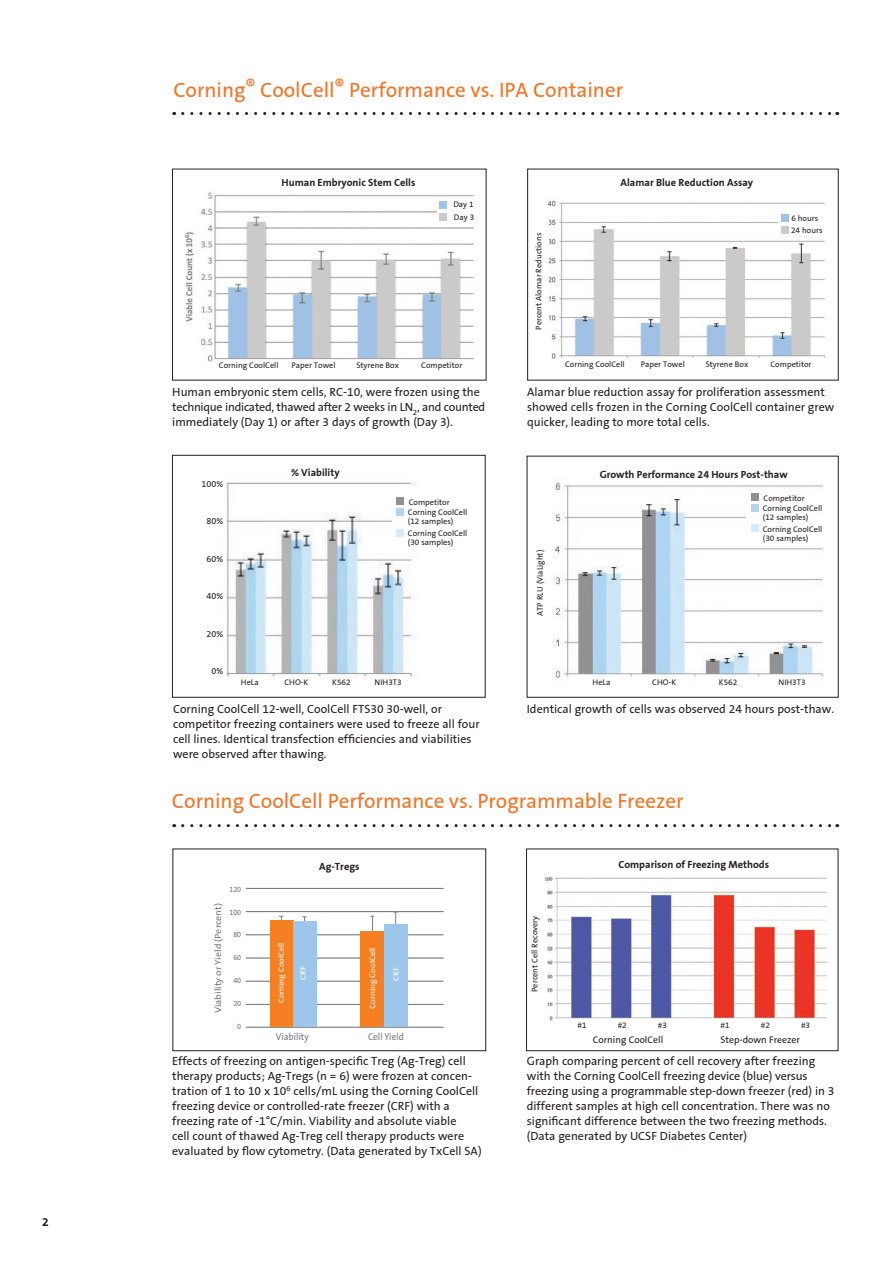
<style>
.page{position:relative;width:893px;height:1263px;background:#fff}
.page>*{position:absolute;margin:0;border:0;box-sizing:border-box;transform-origin:0 0}
.B_Head{font:21px "Corning Sans";color:#f47325}
.t1{font:12px/15px "Corning Sans";color:#231f20}
.t2{font:700 12px "Corning Sans";color:#231f20}
.Caption_bold_centere{font:700 10.5px "Corning Sans";color:#231f20}
.t3{font:9.9px "Corning Sans";color:#76787b;scale:.93 1}
.Fig_legend{font:9.75px "Corning Sans";color:#231f20}
.t4{font:9.3px "Corning Sans";color:#76787b;scale:1.08 1}
.Caption_bold_centere-2{font:9px "Corning Sans";color:#231f20}
.Fig_legend-2{font:8.25px/9px "Corning Sans";color:#231f20}
.t5{font:7.95px "Corning Sans";color:#fff;scale:1.08 1}
.t6{font:7.8px "Corning Sans";color:#76787b;scale:.93 1}
</style>
<div class="page">
<img style="left:547px;top:200px;width:279px;height:159px">
<div style="left:778px;top:211px;width:52px;height:27px;background:#fff"></div>
<img style="left:226px;top:482px;width:192px;height:198px">
<div style="left:172px;top:455px;width:313px;height:242px;border:1px solid #231f20"></div>
<img style="left:184px;top:192px;width:290px;height:170px">
<div style="left:535px;top:220px;width:14px;height:122px;background:#fff"></div>
<div style="left:440px;top:213px;width:7px;height:8px;background:#cbcbcb"></div>
<div style="left:440px;top:201px;width:7px;height:7px;background:#9fc2ea"></div>
<hr style="left:438px;top:210px;width:36px;height:3px;background:#fff">
<div style="left:235px;top:679px;width:30px;height:10px;background:#fff"></div>
<div style="left:320px;top:679px;width:43px;height:8px;background:#fff"></div>
<div style="left:277px;top:679px;width:39px;height:9px;background:#fff"></div>
<div style="left:366px;top:679px;width:44px;height:8px;background:#fff"></div>
<hr style="left:246px;top:888px;width:197px;height:1px;background:#76787b">
<hr style="left:246px;top:911px;width:197px;height:1px;background:#76787b">
<hr style="left:246px;top:934px;width:197px;height:1px;background:#76787b">
<hr style="left:246px;top:958px;width:197px;height:1px;background:#76787b">
<hr style="left:246px;top:981px;width:197px;height:1px;background:#76787b">
<hr style="left:246px;top:1004px;width:197px;height:1px;background:#76787b">
<hr style="left:246px;top:1027px;width:197px;height:1px;background:#76787b">
<div style="left:270px;top:920px;width:23px;height:107px;background:#f57f21"></div>
<div style="left:293px;top:921px;width:23px;height:106px;background:#9dc7ea"></div>
<svg style="left:370px;top:916px;width:4px;height:15px"></svg>
<svg style="left:393px;top:912px;width:5px;height:13px"></svg>
<div style="left:361px;top:931px;width:23px;height:96px;background:#f57f21"></div>
<div style="left:384px;top:925px;width:23px;height:102px;background:#9dc7ea"></div>
<div style="left:173px;top:849px;width:313px;height:202px;border:1px solid #231f20"></div>
<img style="left:545px;top:877px;width:282px;height:144px">
<div style="left:526px;top:849px;width:312px;height:202px;border:1px solid #231f20"></div>
<img style="left:553px;top:481px;width:271px;height:199px">
<div style="left:781px;top:227px;width:7px;height:7px;background:#cbcbcb"></div>
<div style="left:781px;top:214px;width:7px;height:8px;background:#9fc2ea"></div>
<div style="left:570px;top:470px;width:247px;height:15px;background:#fff"></div>
<div style="left:586px;top:679px;width:30px;height:10px;background:#fff"></div>
<div style="left:706px;top:679px;width:44px;height:8px;background:#fff"></div>
<div style="left:645px;top:679px;width:39px;height:9px;background:#fff"></div>
<div style="left:770px;top:679px;width:44px;height:8px;background:#fff"></div>
<div style="left:531px;top:893px;width:15px;height:122px;background:#fff"></div>
<div style="left:747px;top:515px;width:83px;height:6px;background:#fff"></div>
<div style="left:752px;top:493px;width:7px;height:7px;background:#92918f"></div>
<div style="left:752px;top:504px;width:7px;height:8px;background:#b5d4f0"></div>
<div style="left:752px;top:525px;width:7px;height:7px;background:#d3ebff"></div>
<div style="left:392px;top:520px;width:83px;height:5px;background:#fff"></div>
<div style="left:397px;top:497px;width:7px;height:7px;background:#92918f"></div>
<div style="left:397px;top:509px;width:7px;height:7px;background:#b5d4f0"></div>
<div style="left:397px;top:529px;width:7px;height:7px;background:#d3ebfe"></div>
<svg style="left:183px;top:112px;width:655px;height:3px"></svg>
<svg style="left:183px;top:824px;width:655px;height:3px"></svg>
<p class="t2" style="left:42px;top:1215px;width:8px">2</p>
<p class="B_Head" style="left:173px;top:77px;width:451px">Corning<sup>®</sup> CoolCell<sup>®</sup> Performance vs. IPA Container</p>
<p class="Caption_bold_centere" style="left:282px;top:176px;width:135px">Human Embryonic Stem Cells</p>
<p class="Caption_bold_centere" style="left:621px;top:176px;width:134px">Alamar Blue Reduction Assay</p>
<p class="Fig_legend-2" style="left:453px;top:200px;width:22px">Day 1</p>
<p class="Fig_legend-2" style="left:454px;top:212px;width:22px">Day 3</p>
<p class="Fig_legend-2" style="left:534px;top:330px;width:98px;rotate:-90deg">Percent Alomar Reductions</p>
<p class="Fig_legend-2" style="left:791px;top:213px;width:28px">6 hours</p>
<p class="Fig_legend-2" style="left:791px;top:225px;width:33px">24 hours</p>
<p class="Fig_legend-2" style="left:292px;top:361px;width:45px">Paper Towel</p>
<p class="Fig_legend-2" style="left:356px;top:361px;width:44px">Styrene Box</p>
<p class="Fig_legend-2" style="left:421px;top:361px;width:43px">Competitor</p>
<p class="Fig_legend-2" style="left:641px;top:359px;width:45px">Paper Towel</p>
<p class="Fig_legend-2" style="left:706px;top:359px;width:44px">Styrene Box</p>
<p class="Fig_legend-2" style="left:770px;top:359px;width:43px">Competitor</p>
<p class="Fig_legend-2" style="left:219px;top:361px;width:61px">Corning CoolCell</p>
<p class="Fig_legend-2" style="left:565px;top:359px;width:61px">Corning CoolCell</p>
<p class="t1" style="left:172px;top:385px;width:314px">Human embryonic stem cells, RC-10, were frozen using the technique indicated, thawed after 2 weeks in LN<sub>2</sub>, and counted immediately (Day 1) or after 3 days of growth (Day 3).</p>
<p class="Caption_bold_centere-2" style="left:202px;top:479px;width:23px">100%</p>
<p class="Caption_bold_centere-2" style="left:207px;top:516px;width:18px">80%</p>
<p class="Caption_bold_centere-2" style="left:207px;top:554px;width:18px">60%</p>
<p class="Caption_bold_centere-2" style="left:207px;top:591px;width:18px">40%</p>
<p class="Caption_bold_centere-2" style="left:207px;top:629px;width:18px">20%</p>
<p class="Caption_bold_centere-2" style="left:212px;top:666px;width:13px">0%</p>
<p class="Caption_bold_centere" style="left:291px;top:466px;width:50px">% Viability</p>
<p class="Fig_legend-2" style="left:409px;top:497px;width:43px">Competitor</p>
<p class="Fig_legend-2" style="left:408px;top:508px;width:61px">Corning CoolCell (12 samples)</p>
<p class="Fig_legend-2" style="left:408px;top:529px;width:61px">Corning CoolCell (30 samples)</p>
<p class="Fig_legend-2" style="left:241px;top:677px;width:19px">HeLa</p>
<p class="Fig_legend-2" style="left:284px;top:677px;width:25px">CHO-K</p>
<p class="Fig_legend-2" style="left:332px;top:677px;width:20px">K562</p>
<p class="Fig_legend-2" style="left:375px;top:677px;width:29px">NIH3T3</p>
<p class="t1" style="left:173px;top:701px;width:308px">Corning CoolCell 12-well, CoolCell FTS30 30-well, or competitor freezing containers were used to freeze all four cell lines. Identical transfection efficiencies and viabilities were observed after thawing.</p>
<p class="t1" style="left:527px;top:385px;width:309px">Alamar blue reduction assay for proliferation assessment showed cells frozen in the Corning CoolCell container grew quicker, leading to more total cells.</p>
<p class="Caption_bold_centere" style="left:600px;top:468px;width:190px">Growth Performance 24 Hours Post-thaw</p>
<p class="Fig_legend-2" style="left:536px;top:616px;width:67px;rotate:-90deg">ATP RLU (ViaLight)</p>
<p class="Fig_legend-2" style="left:764px;top:493px;width:43px">Competitor</p>
<p class="Fig_legend-2" style="left:763px;top:504px;width:61px">Corning CoolCell (12 samples)</p>
<p class="Fig_legend-2" style="left:763px;top:524px;width:61px">Corning CoolCell (30 samples)</p>
<p class="Fig_legend-2" style="left:593px;top:677px;width:19px">HeLa</p>
<p class="Fig_legend-2" style="left:652px;top:677px;width:25px">CHO-K</p>
<p class="Fig_legend-2" style="left:719px;top:677px;width:20px">K562</p>
<p class="Fig_legend-2" style="left:778px;top:677px;width:29px">NIH3T3</p>
<p class="t1" style="left:527px;top:701px;width:309px">Identical growth of cells was observed 24 hours post-thaw.</p>
<p class="B_Head" style="left:172px;top:789px;width:513px">Corning CoolCell Performance vs. Programmable Freezer</p>
<p class="Caption_bold_centere" style="left:319px;top:860px;width:42px">Ag-Tregs</p>
<p class="Caption_bold_centere" style="left:618px;top:858px;width:152px">Comparison of Freezing Methods</p>
<p class="t6" style="left:229px;top:885px;width:14px">120</p>
<p class="t6" style="left:229px;top:907px;width:14px">100</p>
<p class="t6" style="left:233px;top:930px;width:10px">80</p>
<p class="t6" style="left:233px;top:953px;width:10px">60</p>
<p class="t6" style="left:233px;top:976px;width:10px">40</p>
<p class="t6" style="left:233px;top:998px;width:10px">20</p>
<p class="t6" style="left:237px;top:1021px;width:6px">0</p>
<p class="t4" style="left:212px;top:1013px;width:103px;rotate:-90deg">Viability or Yield (Percent)</p>
<p class="Fig_legend-2" style="left:530px;top:992px;width:78px;rotate:-90deg">Percent Cell Recovery</p>
<p class="t5" style="left:276px;top:1003px;width:58px;rotate:-90deg">Corning CoolCell</p>
<p class="t5" style="left:368px;top:1009px;width:58px;rotate:-90deg">Corning CoolCell</p>
<p class="t5" style="left:299px;top:980px;width:14px;rotate:-90deg">CRF</p>
<p class="t5" style="left:391px;top:981px;width:14px;rotate:-90deg">CRF</p>
<p class="Fig_legend-2" style="left:577px;top:1021px;width:11px">#1</p>
<p class="Fig_legend-2" style="left:618px;top:1021px;width:11px">#2</p>
<p class="Fig_legend-2" style="left:658px;top:1021px;width:11px">#3</p>
<p class="Fig_legend-2" style="left:721px;top:1021px;width:11px">#1</p>
<p class="Fig_legend-2" style="left:761px;top:1021px;width:11px">#2</p>
<p class="Fig_legend-2" style="left:801px;top:1021px;width:11px">#3</p>
<p class="Fig_legend" style="left:593px;top:1033px;width:72px">Corning CoolCell</p>
<p class="Fig_legend" style="left:720px;top:1033px;width:81px">Step-down Freezer</p>
<p class="t3" style="left:276px;top:1031px;width:37px">Viability</p>
<p class="t3" style="left:368px;top:1031px;width:40px">Cell Yield</p>
<p class="t1" style="left:172px;top:1054px;width:311px">Effects of freezing on antigen-specific Treg (Ag-Treg) cell therapy products; Ag-Tregs (n = 6) were frozen at concen&shy;tration of 1 to 10 x 10<sup>6</sup> cells/mL using the Corning CoolCell freezing device or controlled-rate freezer (CRF) with a freezing rate of -1°C/min. Viability and absolute viable<br>cell count of thawed Ag-Treg cell therapy products were evaluated by flow cytometry. (Data generated by TxCell SA)</p>
<p class="t1" style="left:527px;top:1054px;width:309px">Graph comparing percent of cell recovery after freezing with the Corning CoolCell freezing device (blue) versus freezing using a programmable step-down freezer (red) in 3 different samples at high cell concentration. There was no significant difference between the two freezing methods. (Data generated by UCSF Diabetes Center)</p>
</div>
